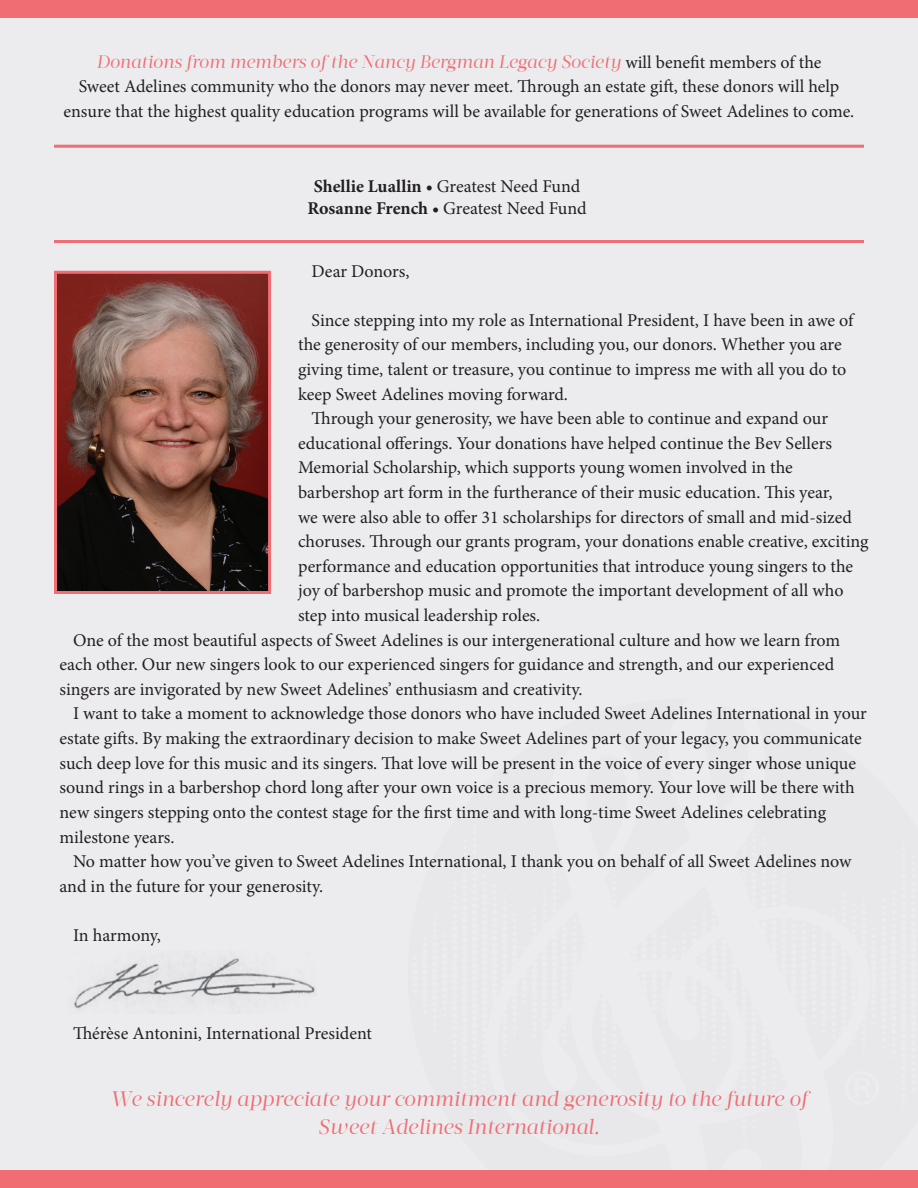
<style>
.page{position:relative;width:918px;height:1188px;background:#ececee}
.page>*{position:absolute;margin:0;border:0;box-sizing:border-box;transform-origin:0 0}
.t1{font:italic 20.7px/28.3px "Acta Display W01";color:#f06d74;text-align:center}
.t2{font:18px/24.6px "Minion Pro";letter-spacing:-.005em;color:#231f20;text-align:center}
.t3{font:italic 18px "Acta Display W01";color:#f06d74}
.s1{font-family:"Minion Pro";font-style:normal;color:#231f20}
.s2{font-weight:700}
</style>
<div class="page">
<div style="left:0;top:0;width:918px;height:17px;background:#f06d74"></div>
<hr style="left:54px;top:240px;width:810px;height:3px;background:#f06d74">
<hr style="left:54px;top:145px;width:810px;height:3px;background:#f06d74">
<img style="left:58px;top:275px;width:209px;height:315px">
<div style="left:54px;top:271px;width:217px;height:323px;border:3px solid #f06d74"></div>
<img style="left:74px;top:958px;width:241px;height:51px">
<div style="left:0;top:1171px;width:918px;height:17px;background:#f06d74"></div>
<p class="t3" style="left:96px;top:51px;width:727px">Donations from members of the Nancy Bergman Legacy Society <span class="s1">will benefit members of the</span></p>
<p class="t2" style="left:64px;top:74px;width:792px">Sweet Adelines community who the donors may never meet. Through an estate gift, these donors will help ensure that the highest quality education programs will be available for generations of Sweet Adelines to come.</p>
<p class="t2" style="left:307px;top:176px;width:281px;line-height:21.6px"><span class="s2">Shellie Luallin •</span> Greatest Need Fund<br><span class="s2">Rosanne French •</span> Greatest Need Fund</p>
<p class="t2" style="left:312px;top:259px;width:99px">Dear Donors,</p>
<p class="t2" style="left:298px;top:308px;width:557px;text-align:left;text-indent:14px">Since stepping into my role as International President, I have been in awe of the generosity of our members, including you, our donors. Whether you are giving time, talent or treasure, you continue to impress me with all you do to keep Sweet Adelines moving forward.</p>
<p class="t2" style="left:312px;top:406px;width:518px">Through your generosity, we have been able to continue and expand our</p>
<p class="t2" style="left:298px;top:431px;width:535px">educational offerings. Your donations have helped continue the Bev Sellers</p>
<p class="t2" style="left:298px;top:455px;width:496px">Memorial Scholarship, which supports young women involved in the</p>
<p class="t2" style="left:298px;top:480px;width:536px">barbershop art form in the furtherance of their music education. This year,</p>
<p class="t2" style="left:298px;top:505px;width:555px">we were also able to offer 31 scholarships for directors of small and mid-sized</p>
<p class="t2" style="left:298px;top:529px;width:572px">choruses. Through our grants program, your donations enable creative, exciting</p>
<p class="t2" style="left:298px;top:554px;width:557px">performance and education opportunities that introduce young singers to the</p>
<p class="t2" style="left:298px;top:579px;width:547px">joy of barbershop music and promote the important development of all who</p>
<p class="t2" style="left:298px;top:603px;width:244px">step into musical leadership roles.</p>
<p class="t2" style="left:73px;top:628px;width:769px">One of the most beautiful aspects of Sweet Adelines is our intergenerational culture and how we learn from</p>
<p class="t2" style="left:60px;top:652px;width:776px">each other. Our new singers look to our experienced singers for guidance and strength, and our experienced</p>
<p class="t2" style="left:60px;top:677px;width:524px">singers are invigorated by new Sweet Adelines’ enthusiasm and creativity.</p>
<p class="t2" style="left:73px;top:702px;width:795px">I want to take a moment to acknowledge those donors who have included Sweet Adelines International in your</p>
<p class="t2" style="left:60px;top:726px;width:804px">estate gifts. By making the extraordinary decision to make Sweet Adelines part of your legacy, you communicate</p>
<p class="t2" style="left:60px;top:751px;width:798px">such deep love for this music and its singers. That love will be present in the voice of every singer whose unique</p>
<p class="t2" style="left:60px;top:775px;width:797px">sound rings in a barbershop chord long after your own voice is a precious memory. Your love will be there with</p>
<p class="t2" style="left:60px;top:800px;width:768px">new singers stepping onto the contest stage for the first time and with long-time Sweet Adelines celebrating</p>
<p class="t2" style="left:60px;top:825px;width:117px">milestone years.</p>
<p class="t2" style="left:73px;top:849px;width:780px">No matter how you’ve given to Sweet Adelines International, I thank you on behalf of all Sweet Adelines now</p>
<p class="t2" style="left:60px;top:874px;width:265px">and in the future for your generosity.</p>
<p class="t2" style="left:73px;top:923px;width:89px">In harmony,</p>
<p class="t2" style="left:73px;top:1021px;width:301px">Thérèse Antonini, International President</p>
<p class="t1" style="left:110px;top:1084px;width:699px">We sincerely appreciate your commitment and generosity to the future of<br>Sweet Adelines International.</p>
</div>
